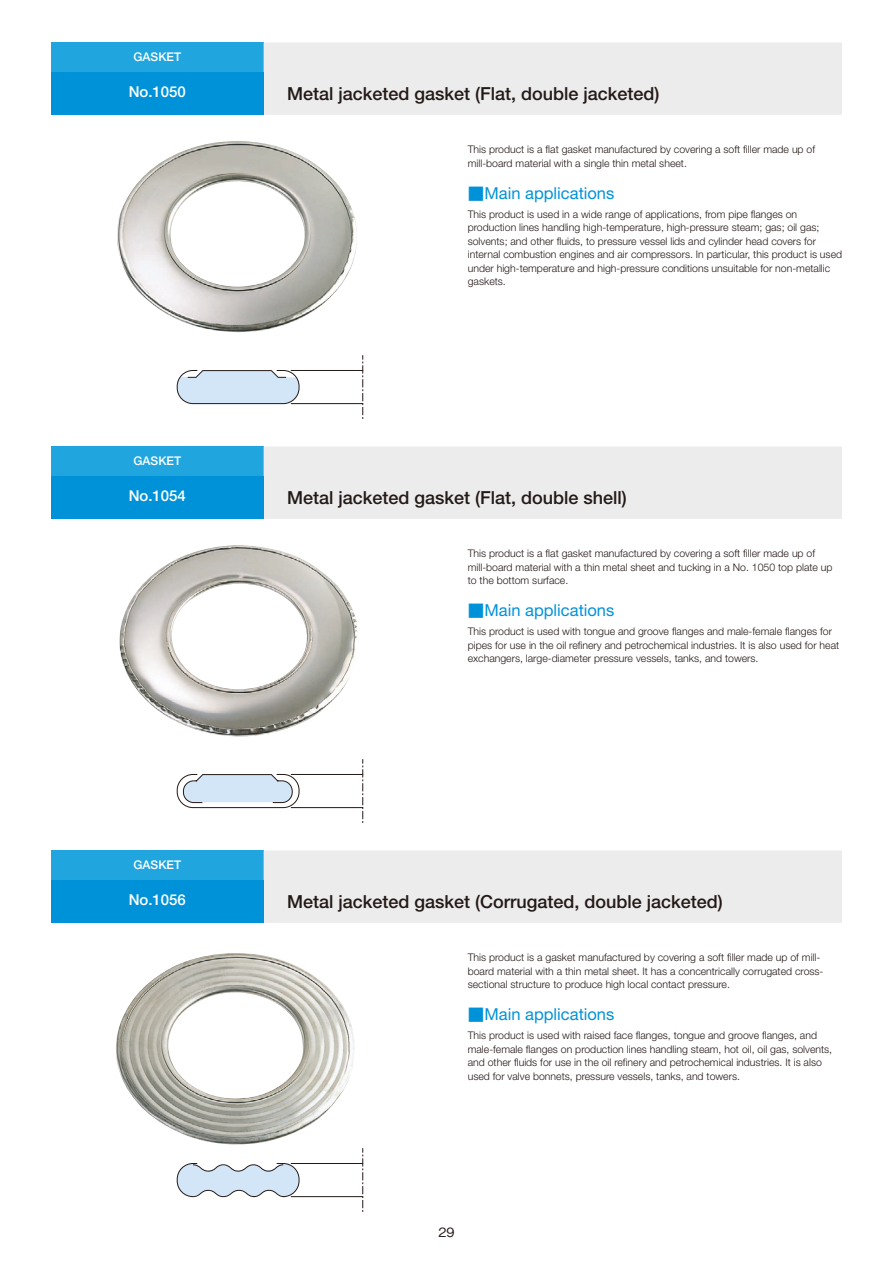
<style>
.page{position:relative;width:893px;height:1263px;background:#fff}
.page>*{position:absolute;margin:0;border:0;box-sizing:border-box;transform-origin:0 0}
.t1{font:500 18px "Helvetica Neue LT Std";color:#231916}
.t2{font:16.5px "Helvetica Neue LT Std";color:#0092d8}
.t3{font:500 15px "Helvetica Neue LT Std";color:#fff}
.t4{font:500 12.75px "Gothic BBB Pro";color:#231916}
.t5{font:500 12px "Helvetica Neue LT Std";color:#fff}
.t6{font:300 10.5px/13.5px "Helvetica Neue LT Std";color:#231916}
.s1{font-family:"UD Shin Go Pro";font-weight:500}
</style>
<div class="page">
<img style="left:117px;top:141px;width:240px;height:192px">
<img style="left:119px;top:545px;width:239px;height:192px">
<img style="left:116px;top:953px;width:239px;height:192px">
<div style="left:51px;top:43px;width:213px;height:29px;background:#20a5df"></div>
<div style="left:264px;top:43px;width:578px;height:72px;background:#ececec"></div>
<div style="left:51px;top:72px;width:213px;height:43px;background:#0092d8"></div>
<div style="left:51px;top:446px;width:213px;height:30px;background:#20a5df"></div>
<div style="left:264px;top:447px;width:578px;height:72px;background:#ececec"></div>
<div style="left:51px;top:476px;width:213px;height:43px;background:#0092d8"></div>
<div style="left:51px;top:850px;width:213px;height:30px;background:#20a5df"></div>
<div style="left:264px;top:851px;width:578px;height:72px;background:#ececec"></div>
<div style="left:51px;top:880px;width:213px;height:43px;background:#0092d8"></div>
<svg style="left:176px;top:370px;width:124px;height:34px;background:#cbdae7"></svg>
<hr style="left:291px;top:370px;width:72px;height:1px;background:#231916">
<hr style="left:291px;top:403px;width:72px;height:1px;background:#231916">
<svg style="left:362px;top:355px;width:1px;height:64px"></svg>
<hr style="left:291px;top:774px;width:72px;height:1px;background:#231916">
<svg style="left:176px;top:774px;width:124px;height:34px"></svg>
<hr style="left:291px;top:807px;width:72px;height:1px;background:#231916">
<svg style="left:362px;top:759px;width:1px;height:64px"></svg>
<svg style="left:176px;top:1163px;width:124px;height:34px"></svg>
<hr style="left:291px;top:1163px;width:72px;height:1px;background:#231916">
<hr style="left:291px;top:1196px;width:72px;height:1px;background:#231916">
<svg style="left:362px;top:1148px;width:1px;height:64px"></svg>
<p class="t5" style="left:133px;top:50px;width:49px">GASKET</p>
<h3 class="t3" style="left:129px;top:83px;width:59px">No.1050</h3>
<p class="t5" style="left:133px;top:454px;width:49px">GASKET</p>
<h3 class="t3" style="left:129px;top:487px;width:59px">No.1054</h3>
<p class="t5" style="left:133px;top:858px;width:49px">GASKET</p>
<h3 class="t3" style="left:129px;top:891px;width:59px">No.1056</h3>
<h1 class="t1" style="left:287px;top:83px;width:374px">Metal jacketed gasket (Flat, double jacketed(</h1>
<p class="t6" style="left:468px;top:143px;width:349px">This product is a flat gasket manufactured by covering a soft filler made up of mill-board material with a single thin metal sheet.</p>
<h2 class="t2" style="left:468px;top:183px;width:148px"><span class="s1">■</span>Main applications</h2>
<p class="t6" style="left:468px;top:207px;width:376px">This product is used in a wide range of applications, from pipe flanges on production lines handling high-temperature, high-pressure steam; gas; oil gas; solvents; and other fluids to, pressure vessel lids and cylinder head covers for internal combustion engines and air compressors In. particular, this product is used under high-temperature and high-pressure conditions unsuitable for non-metallic gaskets.</p>
<h1 class="t1" style="left:287px;top:487px;width:341px">Metal jacketed gasket (Flat, double shell(</h1>
<p class="t6" style="left:468px;top:547px;width:366px">This product is a flat gasket manufactured by covering a soft filler made up of mill-board material with a thin metal sheet and tucking in a No. 1050 top plate up to the bottom surface.</p>
<h2 class="t2" style="left:468px;top:600px;width:148px"><span class="s1">■</span>Main applications</h2>
<p class="t6" style="left:468px;top:625px;width:373px">This product is used with tongue and groove flanges and male-female flanges for pipes for use in the oil refinery and petrochemical industries isIt. also used for heat exchangers, large-diameter pressure vessels, tanks, and towers.</p>
<h1 class="t1" style="left:287px;top:891px;width:437px">Metal jacketed gasket (Corrugated, double jacketed(</h1>
<p class="t6" style="left:468px;top:950px;width:354px">This product is a gasket manufactured by covering a soft filler made up of mill-</p>
<p class="t6" style="left:468px;top:964px;width:357px">board material with a thin metal sheet It. has a concentrically corrugated cross-</p>
<p class="t6" style="left:468px;top:977px;width:264px">sectional structure to produce high local contact pressure.</p>
<h2 class="t2" style="left:468px;top:1004px;width:148px"><span class="s1">■</span>Main applications</h2>
<p class="t6" style="left:468px;top:1028px;width:366px">This product is used with raised face flanges, tongue and groove flanges, and male-female flanges on production lines handling steam, hot oil, oil gas, solvents, and other fluids for use in the oil refinery and petrochemical industries isIt. also used for valve bonnets, pressure vessels, tanks, and towers.</p>
<p class="t4" style="left:438px;top:1222px;width:18px">29</p>
</div>
